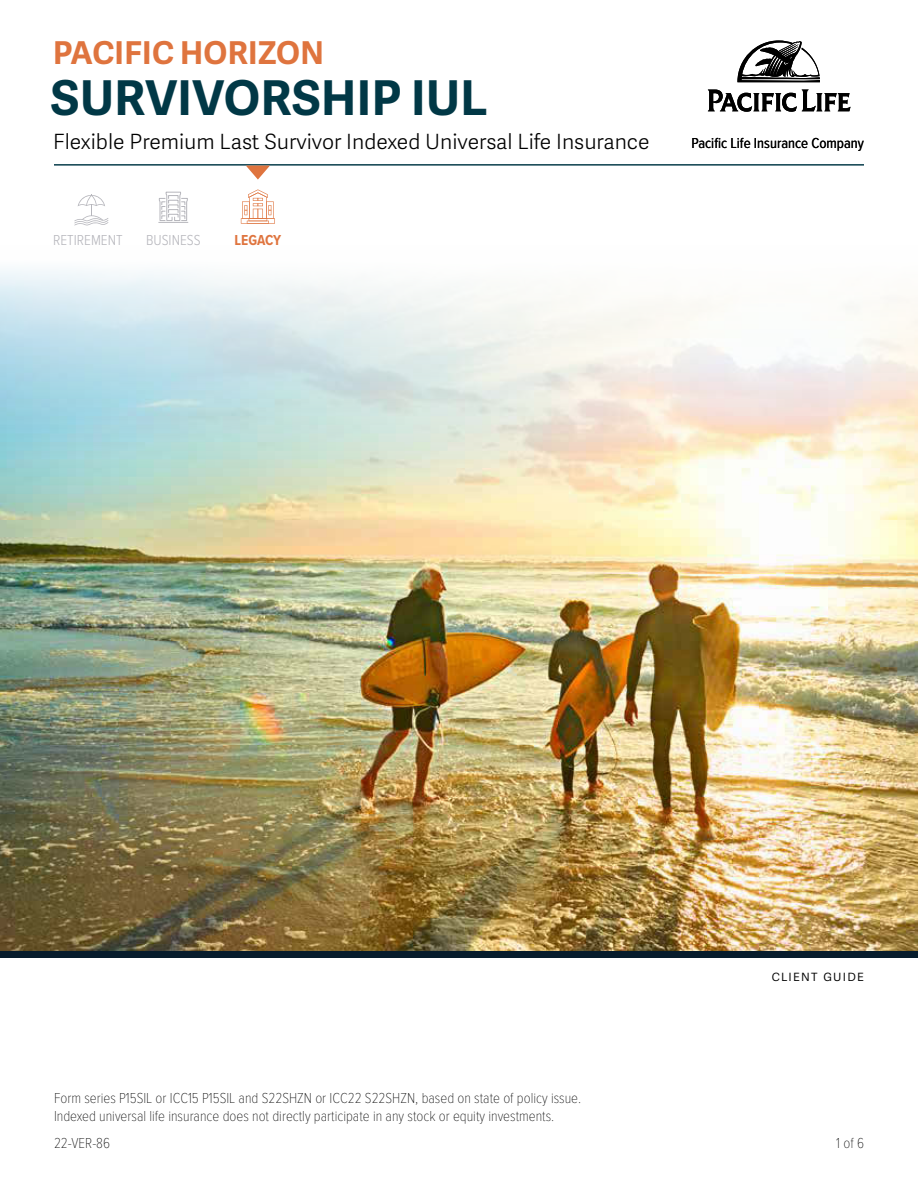
<style>
.page{position:relative;width:918px;height:1188px;background:#fff}
.page>*{position:absolute;margin:0;border:0;box-sizing:border-box;transform-origin:0 0}
.t1{font:700 48px "Adelle Sans";letter-spacing:.01em;color:#013846}
.t2{font:700 31.5px "Adelle Sans";letter-spacing:.01em;color:#df743e}
.t3{font:300 21px "Adelle Sans";color:#000}
.t4{font:100 15px/18px "Proxima Nova Cond";color:#000}
.t5{font:15px "Proxima Nova Cond";color:#000}
.t6{font:300 15px "Proxima Nova Cond";color:#b6b6bc}
.t7{font:300 15px "Adelle Sans";letter-spacing:.08em;color:#000}
.t8{font:700 15px "Proxima Nova Cond";letter-spacing:-.005em;color:#df743e}
</style>
<div class="page">
<img style="left:0;top:269px;width:918px;height:682px">
<div style="left:0;top:951px;width:918px;height:7px;background:#071c2c"></div>
<hr style="left:54px;top:164px;width:810px;height:1px;background:#013846">
<svg style="left:708px;top:90px;width:142px;height:22px"></svg>
<svg style="left:737px;top:40px;width:83px;height:42px"></svg>
<svg style="left:246px;top:166px;width:24px;height:14px"></svg>
<svg style="left:158px;top:192px;width:31px;height:31px"></svg>
<svg style="left:241px;top:189px;width:34px;height:35px"></svg>
<svg style="left:74px;top:194px;width:34px;height:32px"></svg>
<h2 class="t2" style="left:53px;top:30px;width:272px">PACIFIC HORIZON</h2>
<h1 class="t1" style="left:51px;top:63px;width:438px">SURVIVORSHIP IUL</h1>
<h3 class="t3" style="left:53px;top:126px;width:598px">Flexible Premium Last Survivor Indexed Universal Life Insurance</h3>
<p class="t5" style="left:691px;top:132px;width:174px">Pacific Life Insurance Company</p>
<p class="t6" style="left:53px;top:229px;width:71px">RETIREMENT</p>
<p class="t6" style="left:146px;top:229px;width:56px">BUSINESS</p>
<p class="t8" style="left:235px;top:229px;width:48px">LEGACY</p>
<p class="t4" style="left:54px;top:1088px;width:529px">Form series P15SIL or ICC15 P15SIL and S22SHZN or ICC22 S22SHZN, based on state of policy issue.<br>Indexed universal life insurance does not directly participate in any stock or equity investments.</p>
<p class="t7" style="left:772px;top:965px;width:94px">client guide</p>
<p class="t4" style="left:54px;top:1133px;width:58px">22-VER-86</p>
<p class="t4" style="left:836px;top:1133px;width:29px">1 of 6</p>
</div>
